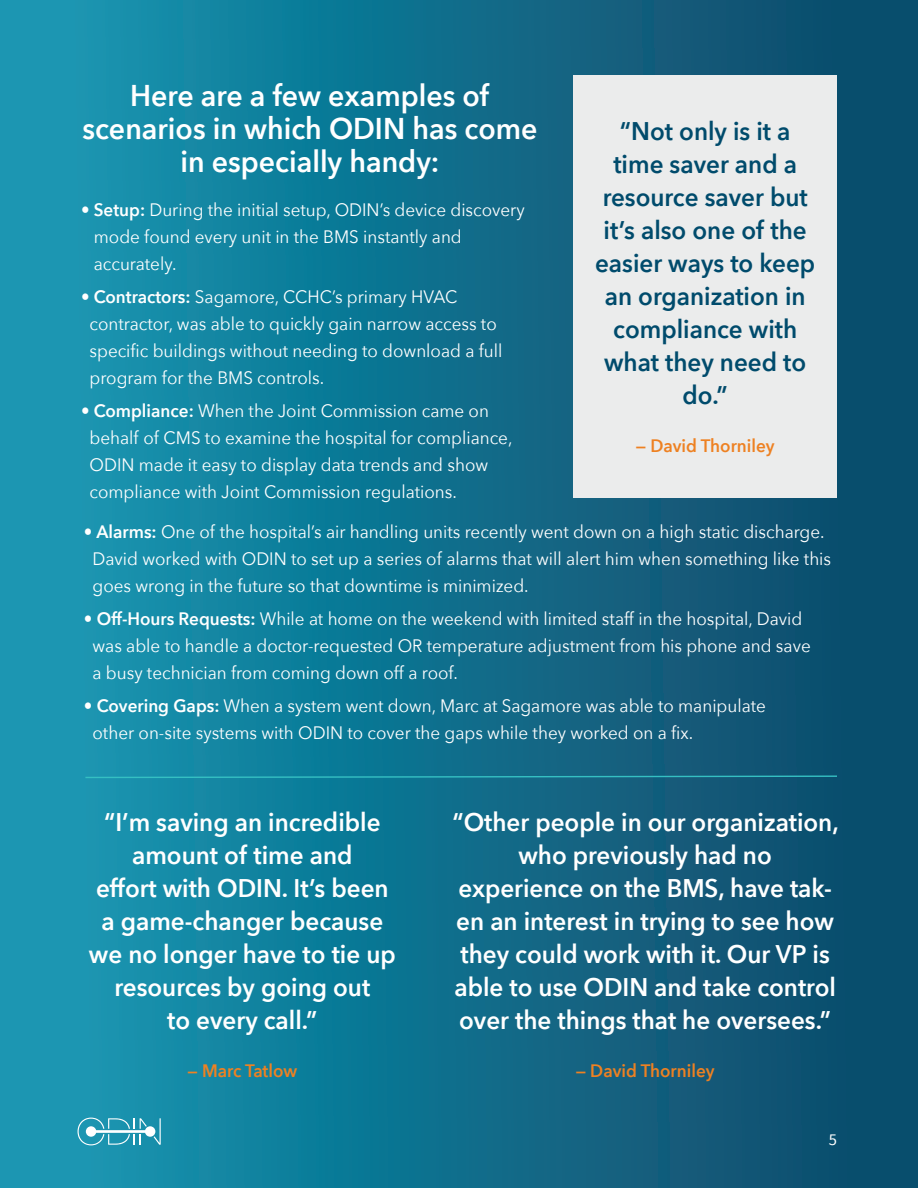
<style>
.page{position:relative;width:918px;height:1188px;background:#fff}
.page>*{position:absolute;margin:0;border:0;box-sizing:border-box;transform-origin:0 0}
.t1{font:600 30px/33px "Avenir Next";color:#fff;text-align:center;scale:.95 1}
.t2{font:600 25.5px/33px "Avenir Next";color:#fff;text-align:center;scale:.95 1}
.t3{font:600 25.5px/33px "Avenir Next";color:#004b6c;text-align:center;scale:.95 1}
.t4{font:18px/27px "Avenir Next";color:#fff;scale:.95 1}
.t5{font:600 18px "Avenir Next";color:#ee8122;scale:.95 1}
.t6{font:16.5px "Source Sans Pro";color:#fff}
.s1{font-weight:600}
</style>
<div class="page">
<div style="left:0;top:0;width:918px;height:1188px;background:linear-gradient(to right,#1799b5,#0b4666)"></div>
<svg style="left:78px;top:1118px;width:83px;height:27px;background:#56afc3"></svg>
<div style="left:573px;top:75px;width:264px;height:423px;background:#ebecec"></div>
<svg style="left:84px;top:775px;width:754px;height:4px;background:#1d8b9f"></svg>
<p class="t1" style="left:82px;top:79px;width:481px">Here are a few examples of scenarios in which ODIN has come in especially handy:</p>
<p class="t4" style="left:94px;top:195px;width:455px;text-indent:-13px">• <span class="s1">Setup:</span> During the initial setup, ODIN’s device discovery mode found every unit in the BMS instantly and accurately.</p>
<p class="t4" style="left:90px;top:282px;width:436px;text-indent:-9px"><span class="s1">• Contractors:</span> Sagamore, CCHC’s primary HVAC contractor, was able to quickly gain narrow access to specific buildings without needing to download a full program for the BMS controls.</p>
<p class="t4" style="left:90px;top:396px;width:447px;text-indent:-9px"><span class="s1">• Compliance:</span> When the Joint Commission came on behalf of CMS to examine the hospital for compliance, ODIN made it easy to display data trends and show compliance with Joint Commission regulations.</p>
<p class="t3" style="left:595px;top:114px;width:233px">“Not only is it a time saver and a resource saver but it’s also one of the easier ways to keep an organization in compliance with what they need to do.”</p>
<p class="t5" style="left:636px;top:430px;width:148px">— David Thorniley</p>
<p class="t4" style="left:93px;top:517px;width:779px;text-indent:-9px"><span class="s1">• Alarms:</span> One of the hospital’s air handling units recently went down on a high static discharge.<br>David worked with ODIN to set up a series of alarms that will alert him when something like this goes wrong in the future so that downtime is minimized.</p>
<p class="t4" style="left:93px;top:604px;width:758px;text-indent:-9px"><span class="s1">• Off-Hours Requests:</span> While at home on the weekend with limited staff in the hospital, David was able to handle a doctor-requested OR temperature adjustment from his phone and save a busy technician from coming down off a roof.</p>
<p class="t4" style="left:93px;top:691px;width:710px;text-indent:-9px"><span class="s1">• Covering Gaps:</span> When a system went down, Marc at Sagamore was able to manipulate other on-site systems with ODIN to cover the gaps while they worked on a fix.</p>
<p class="t2" style="left:89px;top:805px;width:325px">“I’m saving an incredible amount of time and<br>effort with ODIN. It’s been a game-changer because we no longer have to tie up resources by going out<br>to every call.”</p>
<p class="t5" style="left:188px;top:1055px;width:117px">— Marc Tatlow</p>
<p class="t2" style="left:452px;top:805px;width:408px">“Other people in our organization, who previously had no<br>experience on the BMS, have tak&shy;en an interest in trying to see how they could work with it. Our VP is able to use ODIN and take control over the things that he oversees.”</p>
<p class="t5" style="left:576px;top:1055px;width:148px">— David Thorniley</p>
<p class="t6" style="left:829px;top:1129px;width:10px">5</p>
</div>
